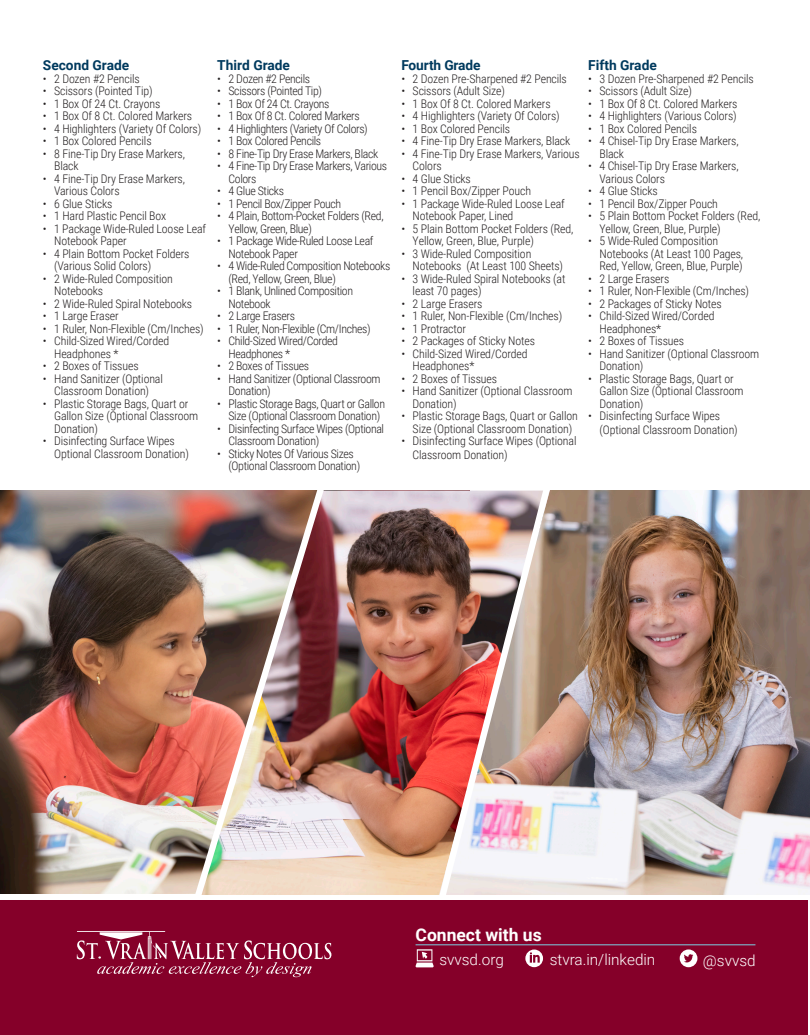
<style>
.page{position:relative;width:810px;height:1035px;background:#fff}
.page>*{position:absolute;margin:0;border:0;box-sizing:border-box;transform-origin:0 0}
.t1{font:700 17.5px "Roboto";color:#fff}
.t2{font:300 15.38px "Roboto";color:#fff}
.t3{font:700 13.75px "Roboto";color:#003a5e}
.t4{font:300 11.88px/12.5px "Roboto Condensed";letter-spacing:-.01em;color:#231f20}
.t5{font:300 11.88px/12.5px "Roboto Condensed";letter-spacing:-.03em;color:#231f20}
</style>
<div class="page">
<div style="left:0;top:900px;width:808px;height:135px;background:#850029"></div>
<hr style="left:77px;top:931px;width:88px;height:1px;background:#fff">
<svg style="left:77px;top:932px;width:254px;height:45px"></svg>
<svg style="left:525px;top:950px;width:18px;height:17px"></svg>
<svg style="left:680px;top:949px;width:17px;height:18px"></svg>
<svg style="left:415px;top:949px;width:19px;height:18px"></svg>
<hr style="left:416px;top:945px;width:339px;height:1px;background:#7bd0e2">
<img style="left:0;top:491px;width:189px;height:403px">
<img style="left:345px;top:491px;width:89px;height:404px">
<img style="left:566px;top:490px;width:244px;height:405px">
<img style="left:189px;top:490px;width:156px;height:405px">
<img style="left:434px;top:490px;width:132px;height:405px">
<p class="t3" style="left:43px;top:56px;width:88px">Second Grade</p>
<p class="t4" style="left:43px;top:72px;width:98px">• 2 Dozen #2 Pencils</p>
<p class="t4" style="left:43px;top:84px;width:111px">• Scissors (Pointed Tip)</p>
<p class="t4" style="left:43px;top:97px;width:119px">• 1 Box Of 24 Ct. Crayons</p>
<p class="t4" style="left:43px;top:109px;width:151px">• 1 Box Of 8 Ct. Colored Markers</p>
<p class="t4" style="left:43px;top:122px;width:160px">• 4 Highlighters (Variety Of Colors)</p>
<p class="t4" style="left:43px;top:134px;width:110px">• 1 Box Colored Pencils</p>
<p class="t4" style="left:54px;top:147px;width:132px;text-indent:-11px">• 8 Fine-Tip Dry Erase Markers,<br>Black</p>
<p class="t4" style="left:54px;top:172px;width:132px;text-indent:-11px">• 4 Fine-Tip Dry Erase Markers,<br>Various Colors</p>
<p class="t4" style="left:43px;top:197px;width:71px">• 6 Glue Sticks</p>
<p class="t4" style="left:43px;top:209px;width:125px">• 1 Hard Plastic Pencil Box</p>
<p class="t4" style="left:54px;top:222px;width:153px;text-indent:-11px">• 1 Package Wide-Ruled Loose Leaf<br>Notebook Paper</p>
<p class="t4" style="left:54px;top:247px;width:137px;text-indent:-11px">• 4 Plain Bottom Pocket Folders (Various Solid Colors)</p>
<p class="t4" style="left:54px;top:272px;width:120px;text-indent:-11px">• 2 Wide-Ruled Composition<br>Notebooks</p>
<p class="t4" style="left:43px;top:297px;width:151px">• 2 Wide-Ruled Spiral Notebooks</p>
<p class="t4" style="left:43px;top:309px;width:77px">• 1 Large Eraser</p>
<p class="t4" style="left:43px;top:322px;width:162px">• 1 Ruler, Non-Flexible (Cm/Inches)</p>
<p class="t4" style="left:54px;top:334px;width:117px;text-indent:-11px">• Child-Sized Wired/Corded<br>Headphones *</p>
<p class="t4" style="left:43px;top:359px;width:97px">• 2 Boxes of Tissues</p>
<p class="t4" style="left:43px;top:372px;width:122px;text-align:center">• Hand Sanitizer (Optional<br>Classroom Donation)</p>
<p class="t4" style="left:54px;top:397px;width:146px;text-indent:-11px">• Plastic Storage Bags, Quart or<br>Gallon Size (Optional Classroom<br>Donation)</p>
<p class="t4" style="left:54px;top:434px;width:136px;text-indent:-11px">• Disinfecting Surface Wipes<br>Optional Classroom Donation)</p>
<p class="t3" style="left:217px;top:56px;width:74px">Third Grade</p>
<p class="t5" style="left:217px;top:72px;width:94px">• 2 Dozen #2 Pencils</p>
<p class="t5" style="left:217px;top:84px;width:106px">• Scissors (Pointed Tip)</p>
<p class="t5" style="left:217px;top:97px;width:114px">• 1 Box Of 24 Ct. Crayons</p>
<p class="t5" style="left:217px;top:109px;width:144px">• 1 Box Of 8 Ct. Colored Markers</p>
<p class="t5" style="left:217px;top:122px;width:152px">• 4 Highlighters (Variety Of Colors)</p>
<p class="t5" style="left:217px;top:134px;width:105px">• 1 Box Colored Pencils</p>
<p class="t5" style="left:217px;top:147px;width:162px">• 8 Fine-Tip Dry Erase Markers, Black</p>
<p class="t5" style="left:229px;top:159px;width:160px;text-indent:-11px">• 4 Fine-Tip Dry Erase Markers, Various<br>Colors</p>
<p class="t5" style="left:217px;top:184px;width:68px">• 4 Glue Sticks</p>
<p class="t5" style="left:217px;top:197px;width:126px">• 1 Pencil Box/Zipper Pouch</p>
<p class="t5" style="left:229px;top:209px;width:157px;text-indent:-11px">• 4 Plain, Bottom-Pocket Folders (Red,<br>Yellow, Green, Blue)</p>
<p class="t5" style="left:229px;top:234px;width:146px;text-indent:-11px">• 1 Package Wide-Ruled Loose Leaf<br>Notebook Paper</p>
<p class="t5" style="left:229px;top:259px;width:163px;text-indent:-11px">• 4 Wide-Ruled Composition Notebooks (Red, Yellow, Green, Blue)</p>
<p class="t5" style="left:229px;top:284px;width:126px;text-indent:-11px">• 1 Blank, Unlined Composition<br>Notebook</p>
<p class="t5" style="left:217px;top:309px;width:79px">• 2 Large Erasers</p>
<p class="t5" style="left:217px;top:322px;width:155px">• 1 Ruler, Non-Flexible (Cm/Inches)</p>
<p class="t5" style="left:229px;top:334px;width:111px;text-indent:-11px">• Child-Sized Wired/Corded<br>Headphones *</p>
<p class="t5" style="left:217px;top:359px;width:93px">• 2 Boxes of Tissues</p>
<p class="t5" style="left:229px;top:372px;width:154px;text-indent:-11px">• Hand Sanitizer (Optional Classroom<br>Donation)</p>
<p class="t5" style="left:217px;top:397px;width:169px;text-align:center">• Plastic Storage Bags, Quart or Gallon<br>Size (Optional Classroom Donation)</p>
<p class="t5" style="left:229px;top:422px;width:157px;text-indent:-11px">• Disinfecting Surface Wipes (Optional<br>Classroom Donation)</p>
<p class="t5" style="left:229px;top:447px;width:133px;text-indent:-11px">• Sticky Notes Of Various Sizes (Optional Classroom Donation)</p>
<p class="t3" style="left:401px;top:56px;width:81px">Fourth Grade</p>
<p class="t4" style="left:401px;top:72px;width:167px">• 2 Dozen Pre-Sharpened #2 Pencils</p>
<p class="t4" style="left:401px;top:84px;width:105px">• Scissors (Adult Size)</p>
<p class="t4" style="left:401px;top:97px;width:151px">• 1 Box Of 8 Ct. Colored Markers</p>
<p class="t4" style="left:401px;top:109px;width:160px">• 4 Highlighters (Variety Of Colors)</p>
<p class="t4" style="left:401px;top:122px;width:110px">• 1 Box Colored Pencils</p>
<p class="t4" style="left:401px;top:134px;width:171px">• 4 Fine-Tip Dry Erase Markers, Black</p>
<p class="t4" style="left:413px;top:147px;width:169px;text-indent:-11px">• 4 Fine-Tip Dry Erase Markers, Various<br>Colors</p>
<p class="t4" style="left:401px;top:172px;width:71px">• 4 Glue Sticks</p>
<p class="t4" style="left:401px;top:184px;width:131px">• 1 Pencil Box/Zipper Pouch</p>
<p class="t4" style="left:413px;top:197px;width:154px;text-indent:-11px">• 1 Package Wide-Ruled Loose Leaf<br>Notebook Paper, Lined</p>
<p class="t4" style="left:413px;top:222px;width:162px;text-indent:-11px">• 5 Plain Bottom Pocket Folders (Red,<br>Yellow, Green, Blue, Purple)</p>
<p class="t4" style="left:413px;top:247px;width:152px;text-indent:-11px">• 3 Wide-Ruled Composition<br>Notebooks (At Least 100 Sheets)</p>
<p class="t4" style="left:413px;top:272px;width:154px;text-indent:-11px">• 3 Wide-Ruled Spiral Notebooks (at least 70 pages)</p>
<p class="t4" style="left:401px;top:297px;width:83px">• 2 Large Erasers</p>
<p class="t4" style="left:401px;top:309px;width:162px">• 1 Ruler, Non-Flexible (Cm/Inches)</p>
<p class="t4" style="left:401px;top:322px;width:66px">• 1 Protractor</p>
<p class="t4" style="left:401px;top:334px;width:135px">• 2 Packages of Sticky Notes</p>
<p class="t4" style="left:413px;top:347px;width:117px;text-indent:-11px">• Child-Sized Wired/Corded<br>Headphones*</p>
<p class="t4" style="left:401px;top:372px;width:97px">• 2 Boxes of Tissues</p>
<p class="t4" style="left:413px;top:384px;width:161px;text-indent:-11px">• Hand Sanitizer (Optional Classroom<br>Donation)</p>
<p class="t4" style="left:401px;top:409px;width:178px;text-align:center">• Plastic Storage Bags, Quart or Gallon<br>Size (Optional Classroom Donation)</p>
<p class="t4" style="left:413px;top:434px;width:165px;line-height:13.8px;text-indent:-11px">• Disinfecting Surface Wipes (Optional<br>Classroom Donation)</p>
<p class="t3" style="left:588px;top:56px;width:70px">Fifth Grade</p>
<p class="t4" style="left:588px;top:72px;width:167px">• 3 Dozen Pre-Sharpened #2 Pencils</p>
<p class="t4" style="left:588px;top:84px;width:105px">• Scissors (Adult Size)</p>
<p class="t4" style="left:588px;top:97px;width:151px">• 1 Box Of 8 Ct. Colored Markers</p>
<p class="t4" style="left:588px;top:109px;width:150px">• 4 Highlighters (Various Colors)</p>
<p class="t4" style="left:588px;top:122px;width:110px">• 1 Box Colored Pencils</p>
<p class="t4" style="left:600px;top:134px;width:141px;text-indent:-11px">• 4 Chisel-Tip Dry Erase Markers,<br>Black</p>
<p class="t4" style="left:600px;top:159px;width:141px;text-indent:-11px">• 4 Chisel-Tip Dry Erase Markers,<br>Various Colors</p>
<p class="t4" style="left:588px;top:184px;width:71px">• 4 Glue Sticks</p>
<p class="t4" style="left:588px;top:197px;width:131px">• 1 Pencil Box/Zipper Pouch</p>
<p class="t4" style="left:600px;top:209px;width:162px;text-indent:-11px">• 5 Plain Bottom Pocket Folders (Red,<br>Yellow, Green, Blue, Purple)</p>
<p class="t4" style="left:600px;top:234px;width:145px;text-indent:-11px">• 5 Wide-Ruled Composition<br>Notebooks (At Least 100 Pages,<br>Red, Yellow, Green, Blue, Purple)</p>
<p class="t4" style="left:588px;top:272px;width:83px">• 2 Large Erasers</p>
<p class="t4" style="left:588px;top:284px;width:162px">• 1 Ruler, Non-Flexible (Cm/Inches)</p>
<p class="t4" style="left:588px;top:297px;width:135px">• 2 Packages of Sticky Notes</p>
<p class="t4" style="left:600px;top:309px;width:117px;text-indent:-11px">• Child-Sized Wired/Corded<br>Headphones*</p>
<p class="t4" style="left:588px;top:334px;width:97px">• 2 Boxes of Tissues</p>
<p class="t4" style="left:600px;top:347px;width:161px;text-indent:-11px">• Hand Sanitizer (Optional Classroom<br>Donation)</p>
<p class="t4" style="left:600px;top:372px;width:146px;text-indent:-11px">• Plastic Storage Bags, Quart or<br>Gallon Size (Optional Classroom<br>Donation)</p>
<p class="t4" style="left:600px;top:409px;width:140px;line-height:13.8px;text-indent:-11px">• Disinfecting Surface Wipes (Optional Classroom Donation)</p>
<p class="t1" style="left:416px;top:922px;width:128px">Connect with us</p>
<p class="t2" style="left:439px;top:949px;width:66px">svvsd.org</p>
<p class="t2" style="left:550px;top:949px;width:107px">stvra.in/linkedin</p>
<p class="t2" style="left:703px;top:950px;width:54px">@svvsd</p>
</div>
